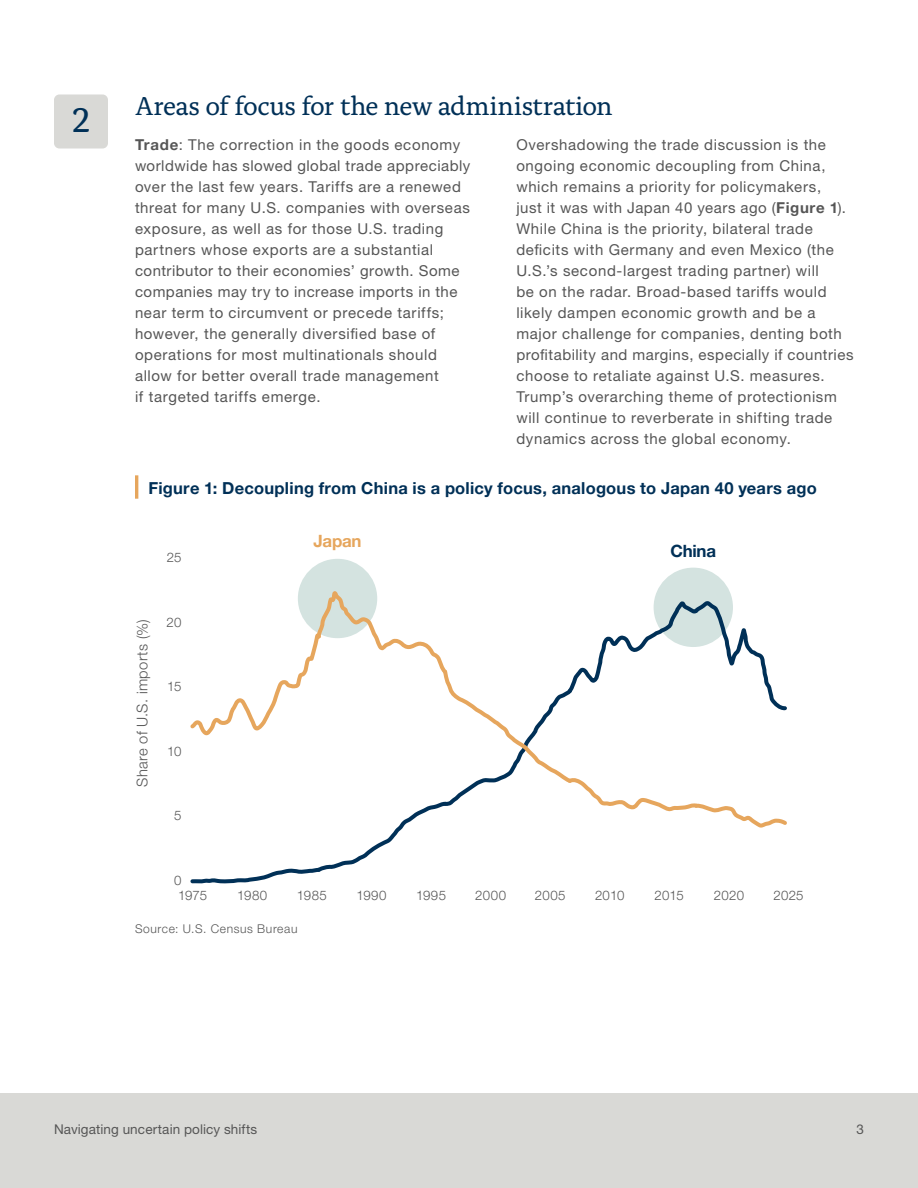
<style>
.page{position:relative;width:918px;height:1188px;background:#fff}
.page>*{position:absolute;margin:0;border:0;box-sizing:border-box;transform-origin:0 0}
.t1{font:36px "Alda Pro";color:#003057}
.Heads__alda{font:27px "Alda Pro";letter-spacing:-.02em;color:#003057}
.t2{font:700 16.95px "Helvetica Neue LT Pro";letter-spacing:-.015em;color:#003057}
.t3{font:700 16.95px "Helvetica Neue LT Pro";letter-spacing:-.015em;color:#e6a65d}
.Chart_heads{font:700 16.5px "Helvetica Neue LT Pro";letter-spacing:.015em;color:#003057}
.Body__10_14_Roman{font:15px/21px "Helvetica Neue LT Pro";letter-spacing:.04em;color:#565656}
.t4{font:300 14.7px "Helvetica Neue LT Pro";letter-spacing:.025em;color:#565656}
.t5{font:13.5px "Helvetica Neue LT Pro";letter-spacing:.01em;color:#565656}
.t6{font:300 13.2px "Helvetica Neue LT Pro";letter-spacing:.02em;color:#565656}
.Disclosures_and_footnotes{font:300 12px "Helvetica Neue LT Pro";letter-spacing:.055em;color:#565656}
.s1{font-weight:700}
</style>
<div class="page">
<div style="left:0;top:1094px;width:918px;height:94px;background:#d9d9d6"></div>
<div style="left:298px;top:559px;width:79px;height:79px;background:#d4e3e0;border-radius:50%"></div>
<div style="left:654px;top:568px;width:79px;height:79px;background:#d4e3e0;border-radius:50%"></div>
<svg style="left:190px;top:590px;width:597px;height:294px"></svg>
<hr style="left:135px;top:475px;width:3px;height:24px;background:#e6a65d">
<div style="left:54px;top:94px;width:54px;height:54px;background:#d9d9d6;border-radius:5px"></div>
<p class="t1" style="left:72px;top:94px;width:20px">2</p>
<p class="Heads__alda" style="left:135px;top:86px;width:479px">Areas of focus for the new administration</p>
<p class="Body__10_14_Roman" style="left:135px;top:133px;width:337px"><span class="s1">Trade</span>: The correction in the goods economy worldwide has slowed global trade appreciably over the last few years. Tariffs are a renewed threat for many U.S. companies with overseas exposure, as well as for those U.S. trading partners whose exports are a substantial contributor to their economies’ growth. Some companies may try to increase imports in the near term to circumvent or precede tariffs; however, the generally diversified base of operations for most multinationals should allow for better overall trade management<br>if targeted tariffs emerge.</p>
<p class="Body__10_14_Roman" style="left:516px;top:133px;width:339px">Overshadowing the trade discussion is the ongoing economic decoupling from China, which remains a priority for policymakers,<br>just it was with Japan 40 years ago (<span class="s1">Figure 1</span>).<br>While China is the priority, bilateral trade deficits with Germany and even Mexico (the U.S.’s second-largest trading partner) will<br>be on the radar. Broad-based tariffs would likely dampen economic growth and be a major challenge for companies, denting both profitability and margins, especially if countries choose to retaliate against U.S. measures.<br>Trump’s overarching theme of protectionism will continue to reverberate in shifting trade dynamics across the global economy.</p>
<p class="Chart_heads" style="left:148px;top:478px;width:670px">Figure 1: Decoupling from China is a policy focus, analogous to Japan 40 years ago</p>
<p class="t6" style="left:167px;top:549px;width:16px">25</p>
<p class="t4" style="left:133px;top:787px;width:169px;rotate:-90deg">Share of U.S. imports (%)</p>
<p class="t6" style="left:167px;top:614px;width:16px">20</p>
<p class="t6" style="left:167px;top:678px;width:16px">15</p>
<p class="t6" style="left:167px;top:743px;width:16px">10</p>
<p class="t6" style="left:174px;top:808px;width:9px">5</p>
<p class="t3" style="left:314px;top:531px;width:50px">Japan</p>
<p class="t2" style="left:671px;top:541px;width:47px">China</p>
<p class="t6" style="left:174px;top:872px;width:9px">0</p>
<p class="t6" style="left:178px;top:888px;width:30px">1975</p>
<p class="t6" style="left:237px;top:888px;width:32px">1980</p>
<p class="t6" style="left:297px;top:888px;width:32px">1985</p>
<p class="t6" style="left:356px;top:888px;width:32px">1990</p>
<p class="t6" style="left:416px;top:888px;width:31px">1995</p>
<p class="t6" style="left:475px;top:888px;width:32px">2000</p>
<p class="t6" style="left:535px;top:888px;width:32px">2005</p>
<p class="t6" style="left:595px;top:888px;width:31px">2010</p>
<p class="t6" style="left:655px;top:888px;width:31px">2015</p>
<p class="t6" style="left:714px;top:888px;width:32px">2020</p>
<p class="t6" style="left:773px;top:888px;width:32px">2025</p>
<p class="Disclosures_and_footnotes" style="left:135px;top:921px;width:164px">Source: U.S. Census Bureau</p>
<p class="t5" style="left:54px;top:1121px;width:205px">Navigating uncertain policy shifts</p>
<p class="t5" style="left:857px;top:1121px;width:9px">3</p>
</div>
